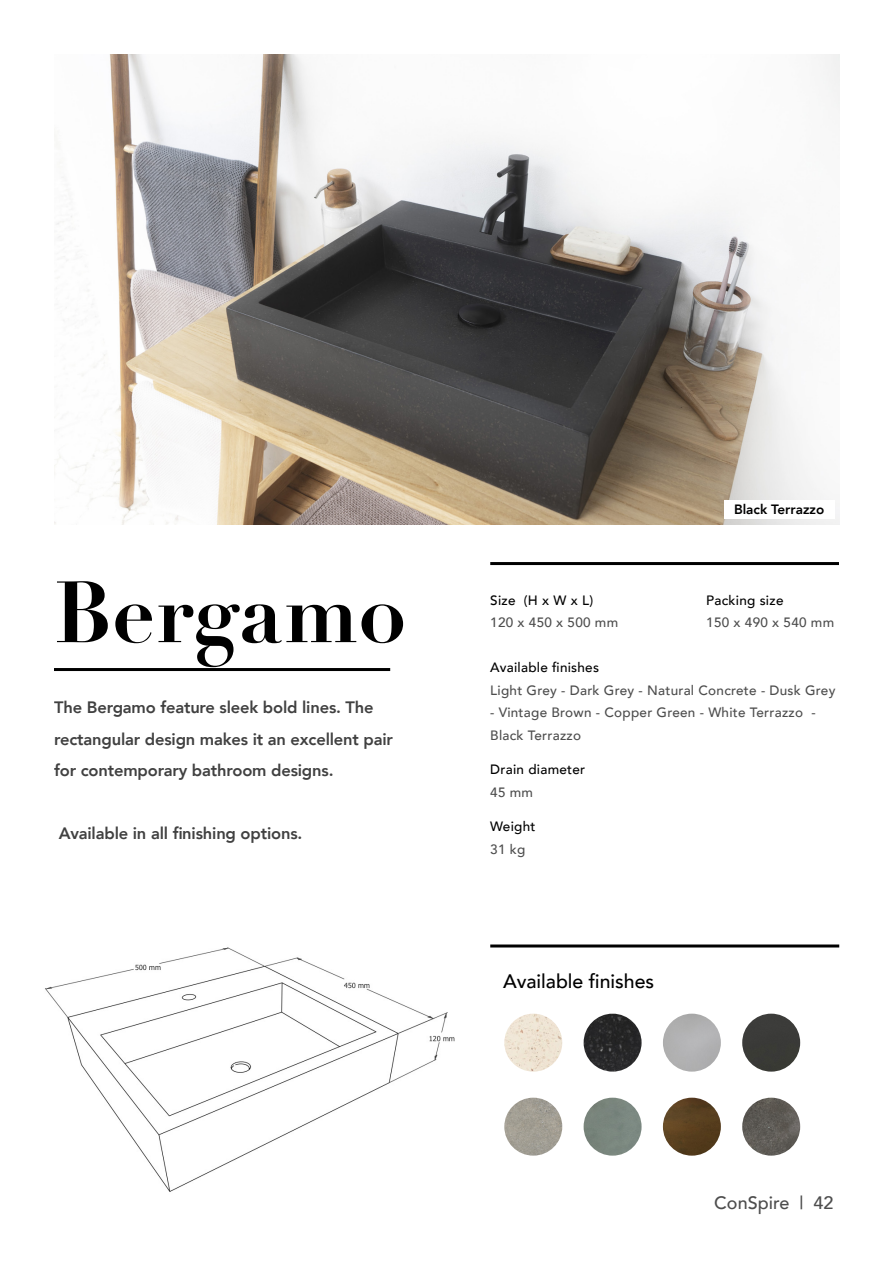
<style>
.page{position:relative;width:893px;height:1263px;background:#fff}
.page>*{position:absolute;margin:0;border:0;box-sizing:border-box;transform-origin:0 0}
.t1{font:700 85.2px "Didot";color:#000}
.t2{font:500 19.5px "Avenir";color:#000}
.t3{font:500 18px "Avenir";color:#4d4d4d}
.t4{font:800 16.5px/31.5px "Avenir";letter-spacing:-.01em;color:#000}
.t5{font:500 13.5px/22.5px "Avenir";letter-spacing:.02em;color:#4d4d4d}
.t6{font:500 13.5px/22.5px "Avenir";letter-spacing:.02em;color:#000}
.t7{font:800 13.5px "Avenir";color:#000}
.s1{color:#4d4d4d}
</style>
<div class="page">
<img style="left:54px;top:54px;width:785px;height:470px">
<hr style="left:490px;top:562px;width:349px;height:3px;background:#000">
<hr style="left:490px;top:944px;width:349px;height:3px;background:#000">
<hr style="left:54px;top:668px;width:336px;height:3px;background:#000">
<div style="left:742px;top:1014px;width:58px;height:57px;background:#3a3b38;border-radius:29px"></div>
<div style="left:663px;top:1014px;width:58px;height:57px;background:#b1b1b2;border-radius:29px"></div>
<img style="left:663px;top:1098px;width:58px;height:58px;border-radius:29px">
<img style="left:504px;top:1014px;width:58px;height:57px;border-radius:29px">
<img style="left:584px;top:1014px;width:58px;height:57px;border-radius:29px">
<img style="left:504px;top:1098px;width:58px;height:58px;border-radius:29px">
<img style="left:742px;top:1098px;width:58px;height:58px;border-radius:29px">
<div style="left:724px;top:500px;width:110px;height:19px;background:#fff"></div>
<div style="left:584px;top:1098px;width:58px;height:58px;background:#7a867e;border-radius:29px"></div>
<img style="left:45px;top:947px;width:410px;height:245px">
<p class="t1" style="left:54px;top:558px;width:353px">Bergamo</p>
<p class="t4" style="left:54px;top:692px;width:340px">The Bergamo feature sleek bold lines. The rectangular design makes it an excellent pair for contemporary bathroom designs.</p>
<p class="t4" style="left:59px;top:818px;width:245px">Available in all finishing options.</p>
<p class="t7" style="left:734px;top:499px;width:92px">Black Terrazzo</p>
<p class="t6" style="left:490px;top:588px;width:104px">Size (H x W x L)</p>
<p class="t6" style="left:706px;top:588px;width:79px">Packing size</p>
<p class="t5" style="left:490px;top:611px;width:129px">120 x 450 x 500 mm</p>
<p class="t5" style="left:706px;top:611px;width:129px">150 x 490 x 540 mm</p>
<p class="t6" style="left:490px;top:656px;width:110px">Available finishes</p>
<p class="t5" style="left:490px;top:678px;width:347px">Light Grey - Dark Grey - Natural Concrete - Dusk Grey</p>
<p class="t5" style="left:490px;top:701px;width:327px">- Vintage Brown - Copper Green - White Terrazzo -<br>Black Terrazzo</p>
<p class="t6" style="left:490px;top:758px;width:97px">Drain diameter</p>
<p class="t5" style="left:490px;top:780px;width:44px">45 mm</p>
<p class="t6" style="left:490px;top:815px;width:47px">Weight<br><span class="s1">31 kg</span></p>
<p class="t2" style="left:503px;top:964px;width:152px">Available finishes</p>
<p class="t3" style="left:714px;top:1187px;width:121px">ConSpire | 42</p>
</div>
